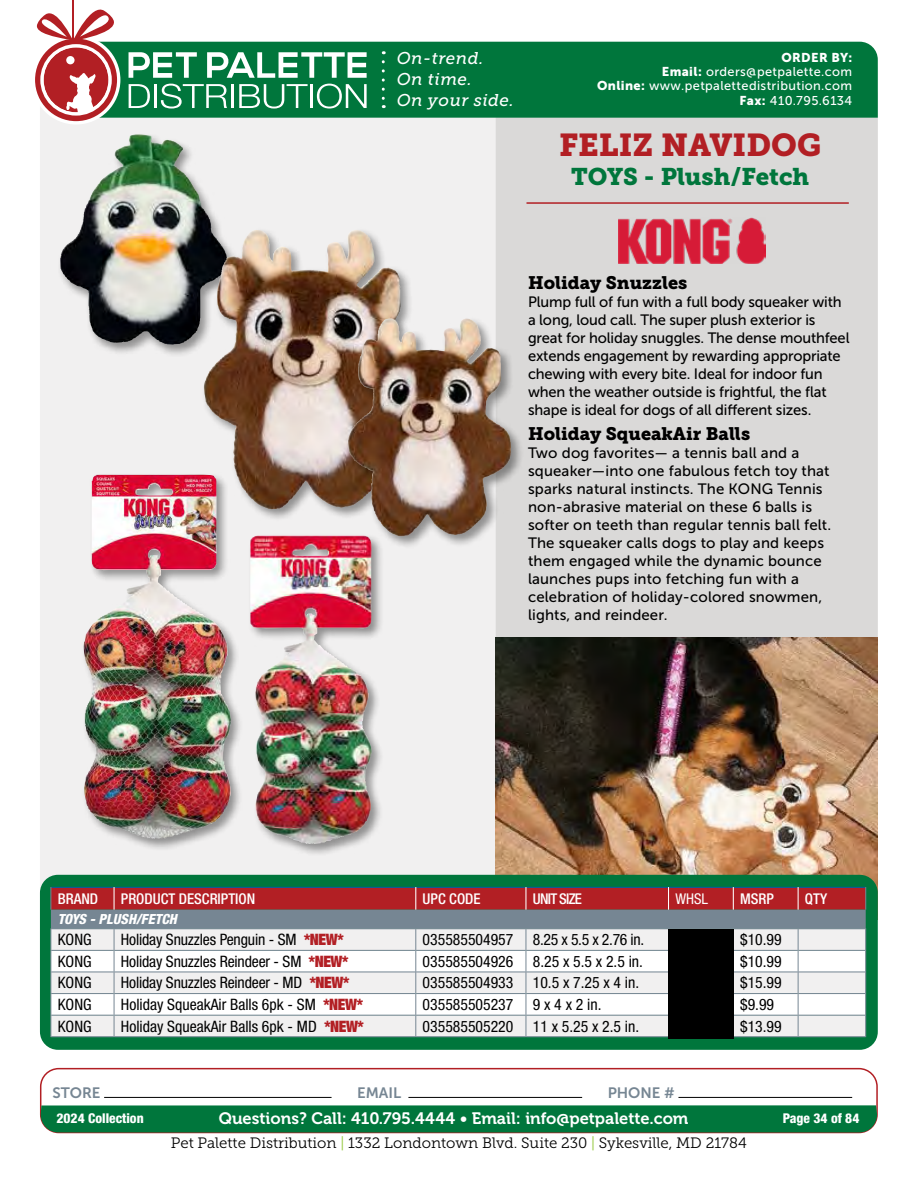
<style>
.page{position:relative;width:918px;height:1188px;background:#fff}
.page>*{position:absolute;margin:0;border:0;box-sizing:border-box;transform-origin:0 0}
.t1{font:31.5px "Museo Slab 900";color:#b21f24}
.t2{font:24px "Museo Slab 900";color:#00763c}
.t3{font:18px "Museo Slab 900";color:#000}
.t4{font:italic 16.95px/21px "Museo Slab 500";letter-spacing:.03em;color:#fff}
.t5{font:16.5px "Museo 700";color:#fff}
.t6{font:condensed 15.75px "Helvetica Neue LT Pro";color:#000}
.t7{font:15px/18px "Museo Sans 500";letter-spacing:.01em;color:#000}
.t8{font:15px/18px "Museo Sans 500";letter-spacing:-.01em;color:#000}
.t9{font:15px "Museo Slab 300";color:#000}
.t10{font:15px "Museo Sans 700";color:#768693}
.t11{font:500 condensed 14.85px "Helvetica Neue LT Pro";color:#fff}
.t12{font:500 condensed 14.85px "Helvetica Neue LT Pro";letter-spacing:-.05em;color:#fff}
.t13{font:condensed 14.85px "Helvetica Neue LT Pro";color:#fff}
.t14{font:italic 800 condensed 13.95px "Helvetica Neue LT Pro";color:#fff}
.t15{font:800 condensed 13.5px "Helvetica Neue LT Pro";color:#fff}
.t16{font:12.75px/14.5px "Museo Sans 500";letter-spacing:.03em;color:#fff;text-align:right}
.t17{font:12.75px "Museo Sans 900";letter-spacing:.03em;color:#fff}
.s1{font-family:"Museo Sans 900"}
.s2{font-weight:900;color:#b21f24}
.s3{color:#95c93d}
</style>
<div class="page">
<div style="left:40px;top:52px;width:838px;height:991px;background:#f1f0f0;border-radius:18px"></div>
<div style="left:496px;top:77px;width:382px;height:603px;background:#dad9d8;border-radius:18px"></div>
<div style="left:40px;top:1068px;width:838px;height:65px;border:2px solid #b21f24;border-radius:18px"></div>
<div style="left:41px;top:1105px;width:836px;height:27px;background:#00763c"></div>
<hr style="left:104px;top:1097px;width:228px;height:1px;background:#000">
<hr style="left:408px;top:1097px;width:174px;height:1px;background:#000">
<hr style="left:678px;top:1097px;width:174px;height:1px;background:#000">
<div style="left:120px;top:42px;width:758px;height:76px;background:#00763c"></div>
<svg style="left:129px;top:52px;width:68px;height:26px"></svg>
<svg style="left:207px;top:52px;width:160px;height:26px"></svg>
<svg style="left:129px;top:84px;width:21px;height:24px"></svg>
<hr style="left:154px;top:84px;width:3px;height:24px;background:#fff">
<svg style="left:161px;top:84px;width:66px;height:25px"></svg>
<hr style="left:231px;top:84px;width:3px;height:24px;background:#fff">
<svg style="left:239px;top:84px;width:69px;height:25px"></svg>
<hr style="left:310px;top:84px;width:3px;height:24px;background:#fff">
<svg style="left:317px;top:84px;width:50px;height:25px"></svg>
<hr style="left:72px;top:0;width:2px;height:42px;background:#b21f24">
<svg style="left:35px;top:9px;width:85px;height:115px"></svg>
<svg style="left:382px;top:62px;width:3px;height:46px"></svg>
<hr style="left:526px;top:202px;width:323px;height:2px;background:#b21f24">
<img style="left:619px;top:217px;width:147px;height:47px">
<img style="left:496px;top:637px;width:382px;height:252px">
<div style="left:40px;top:875px;width:838px;height:175px;background:#00763c;border-radius:18px"></div>
<svg style="left:50px;top:887px;width:816px;height:150px;background:#d3c0c3"></svg>
<div style="left:248px;top:533px;width:136px;height:323px;background:#000;opacity:.4"></div>
<img style="left:250px;top:536px;width:122px;height:308px">
<div style="left:81px;top:472px;width:162px;height:379px;background:#000;opacity:.4"></div>
<img style="left:83px;top:475px;width:137px;height:364px">
<div style="left:58px;top:132px;width:182px;height:225px;background:#000;opacity:.4"></div>
<img style="left:60px;top:136px;width:70px;height:157px">
<div style="left:201px;top:227px;width:224px;height:295px;background:#000;opacity:.4"></div>
<img style="left:217px;top:230px;width:137px;height:122px">
<div style="left:345px;top:316px;width:179px;height:232px;background:#000;opacity:.4"></div>
<img style="left:347px;top:318px;width:44px;height:213px">
<div style="left:668px;top:929px;width:66px;height:109px;background:#000"></div>
<p class="t4" style="left:397px;top:48px;width:119px">On-trend.<br>On time.<br>On your side.</p>
<p class="t17" style="left:781px;top:50px;width:72px">ORDER BY:</p>
<p class="t16" style="left:597px;top:64px;width:257px"><span class="s1">Email:</span> orders@petpalette.com<br><span class="s1">Online:</span> www.petpalettedistribution.com<br><span class="s1">Fax:</span> 410.795.6134</p>
<h1 class="t1" style="left:559px;top:127px;width:264px">FELIZ NAVIDOG</h1>
<h2 class="t2" style="left:571px;top:163px;width:240px">TOYS - Plush/Fetch</h2>
<p class="t3" style="left:528px;top:273px;width:161px">Holiday Snuzzles</p>
<p class="t8" style="left:528px;top:293px;width:323px">Plump full of fun with a full body squeaker with a long, loud call. The super plush exterior is great for holiday snuggles. The dense mouthfeel extends engagement by rewarding appropriate chewing with every bite. Ideal for indoor fun when the weather outside is frightful, the flat shape is ideal for dogs of all different sizes.</p>
<p class="t3" style="left:528px;top:423px;width:224px">Holiday SqueakAir Balls</p>
<p class="t7" style="left:528px;top:444px;width:305px">Two dog favorites— a tennis ball and a squeaker—into one fabulous fetch toy that sparks natural instincts. The KONG Tennis non-abrasive material on these 6 balls is softer on teeth than regular tennis ball felt.<br>The squeaker calls dogs to play and keeps them engaged while the dynamic bounce launches pups into fetching fun with a celebration of holiday-colored snowmen, lights, and reindeer.</p>
<p class="t11" style="left:58px;top:890px;width:42px">BRAND</p>
<p class="t11" style="left:121px;top:890px;width:136px">PRODUCT DESCRIPTION</p>
<p class="t11" style="left:423px;top:890px;width:59px">UPC CODE</p>
<p class="t12" style="left:533px;top:890px;width:51px">UNIT SIZE</p>
<p class="t13" style="left:675px;top:890px;width:34px">WHSL</p>
<p class="t11" style="left:740px;top:890px;width:35px">MSRP</p>
<p class="t11" style="left:805px;top:890px;width:24px">QTY</p>
<p class="t14" style="left:58px;top:910px;width:121px">TOYS - PLUSH/FETCH</p>
<p class="t6" style="left:58px;top:931px;width:35px">KONG</p>
<p class="t6" style="left:121px;top:931px;width:224px">Holiday Snuzzles Penguin - SM <span class="s2">*NEW*</span></p>
<p class="t6" style="left:423px;top:931px;width:223px">035585504957 8.25 x 5.5 x 2.76 in.</p>
<p class="t6" style="left:740px;top:931px;width:43px">$10.99</p>
<p class="t6" style="left:58px;top:952px;width:35px">KONG</p>
<p class="t6" style="left:121px;top:952px;width:229px">Holiday Snuzzles Reindeer - SM <span class="s2">*NEW*</span></p>
<p class="t6" style="left:423px;top:952px;width:222px">035585504926 8.25 x 5.5 x 2.5 in.</p>
<p class="t6" style="left:740px;top:952px;width:43px">$10.99</p>
<p class="t6" style="left:58px;top:974px;width:35px">KONG</p>
<p class="t6" style="left:121px;top:974px;width:230px">Holiday Snuzzles Reindeer - MD <span class="s2">*NEW*</span></p>
<p class="t6" style="left:423px;top:974px;width:218px">035585504933 10.5 x 7.25 x 4 in.</p>
<p class="t6" style="left:740px;top:974px;width:43px">$15.99</p>
<p class="t6" style="left:58px;top:995px;width:35px">KONG</p>
<p class="t6" style="left:121px;top:995px;width:244px">Holiday SqueakAir Balls 6pk - SM <span class="s2">*NEW*</span></p>
<p class="t6" style="left:423px;top:995px;width:180px">035585505237 9 x 4 x 2 in.</p>
<p class="t6" style="left:740px;top:995px;width:36px">$9.99</p>
<p class="t6" style="left:58px;top:1017px;width:35px">KONG</p>
<p class="t6" style="left:121px;top:1017px;width:244px">Holiday SqueakAir Balls 6pk - MD <span class="s2">*NEW*</span></p>
<p class="t6" style="left:423px;top:1017px;width:218px">035585505220 11 x 5.25 x 2.5 in.</p>
<p class="t6" style="left:740px;top:1017px;width:43px">$13.99</p>
<p class="t10" style="left:52px;top:1084px;width:49px">STORE</p>
<p class="t10" style="left:357px;top:1084px;width:46px">EMAIL</p>
<p class="t10" style="left:608px;top:1084px;width:69px">PHONE #</p>
<p class="t9" style="left:171px;top:1135px;width:577px">Pet Palette Distribution <span class="s3">|</span> 1332 Londontown Blvd. Suite 230 <span class="s3">|</span> Sykesville, MD 21784</p>
<p class="t5" style="left:219px;top:1109px;width:471px">Questions? Call: 410.795.4444 • Email: info@petpalette.com</p>
<p class="t15" style="left:783px;top:1109px;width:78px">Page 34 of 84</p>
<p class="t15" style="left:57px;top:1109px;width:89px">2024 Collection</p>
</div>
